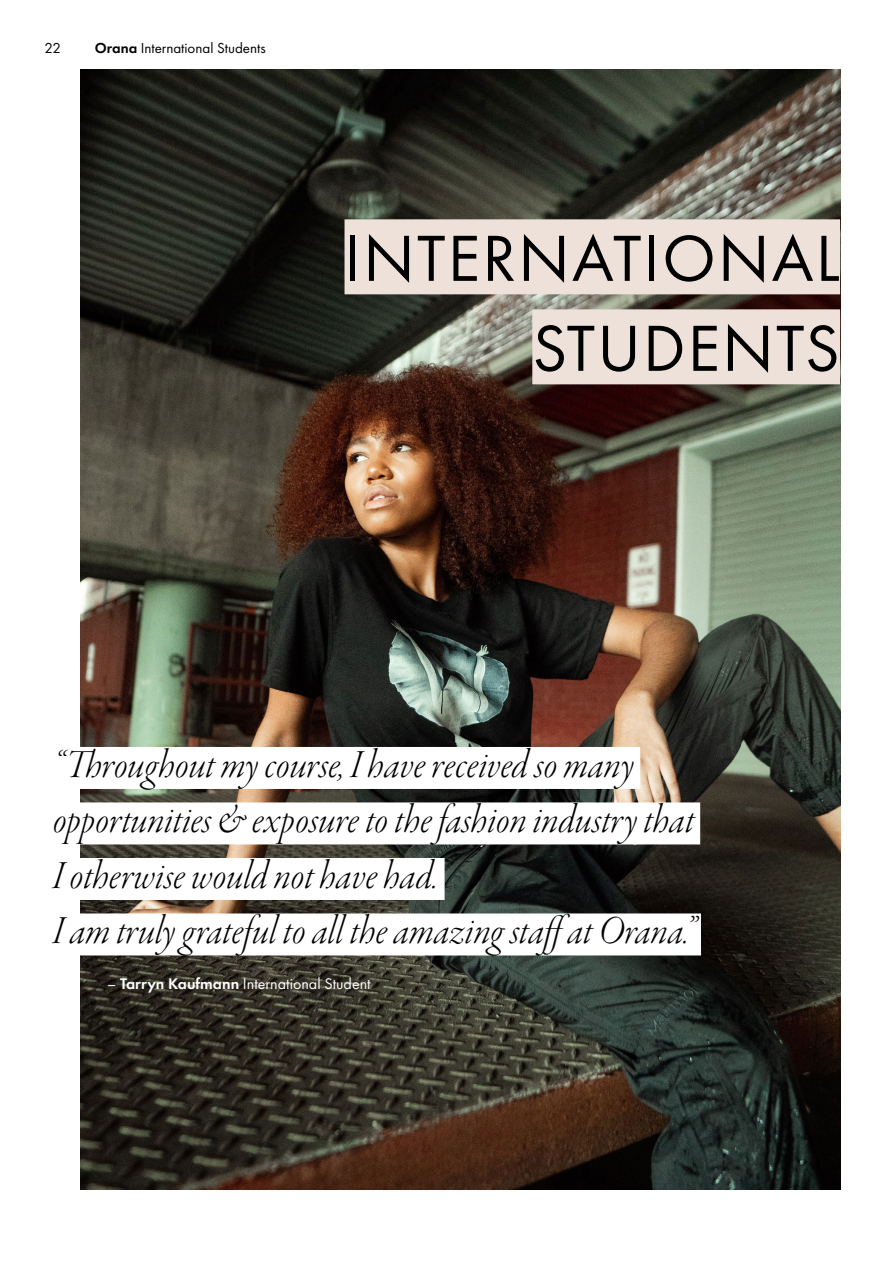
<style>
.page{position:relative;width:893px;height:1263px;background:#fff}
.page>*{position:absolute;margin:0;border:0;box-sizing:border-box;transform-origin:0 0}
.t1{font:67.5px/90px "Futura PT";letter-spacing:.03em;color:#000;text-align:right}
.t2{font:42px/55.5px "Garamond Premr Pro Lt It Disp";color:#000}
.t3{font:16.05px "Futura PT";color:#fff}
.t4{font:15px "Futura PT";color:#000}
.s1{font-weight:600}
</style>
<div class="page">
<img style="left:80px;top:69px;width:760px;height:1120px">
<div style="left:344px;top:219px;width:496px;height:75px;background:#ede1da"></div>
<div style="left:532px;top:309px;width:308px;height:75px;background:#ede1da"></div>
<div style="left:53px;top:747px;width:587px;height:42px;background:#fff"></div>
<div style="left:53px;top:802px;width:647px;height:42px;background:#fff"></div>
<div style="left:53px;top:858px;width:392px;height:42px;background:#fff"></div>
<div style="left:53px;top:913px;width:648px;height:42px;background:#fff"></div>
<p class="t4" style="left:44px;top:39px;width:18px">22</p>
<p class="t4" style="left:95px;top:39px;width:172px"><span class="s1">Orana</span> International Students</p>
<h1 class="t1" style="left:344px;top:213px;width:497px">INTERNATIONAL<br>STUDENTS</h1>
<p class="t2" style="left:53px;top:739px;width:645px">“Throughout my course, I have received so many opportunities &amp; exposure to the fashion industry that I otherwise would not have had.<br>I am truly grateful to all the amazing staffat Orana.”</p>
<p class="t3" style="left:107px;top:974px;width:265px">– <span class="s1">Tarryn Kaufmann</span> International Student</p>
</div>
